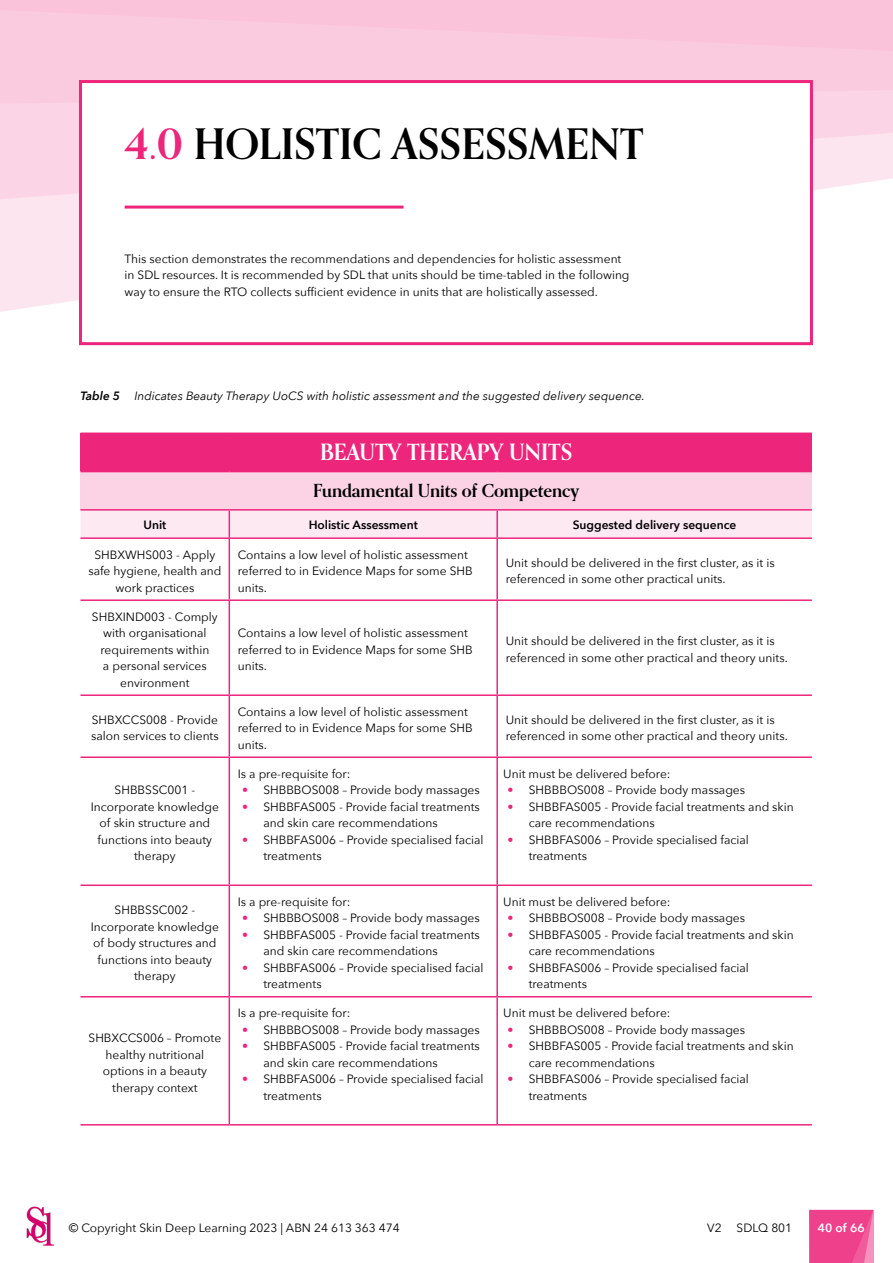
<style>
.page{position:relative;width:893px;height:1263px;background:#fff}
.page>*{position:absolute;margin:0;border:0;box-sizing:border-box;transform-origin:0 0}
.t1{font:700 42.15px "Orpheus Pro";color:#000}
.t2{font:700 22.5px "Orpheus Pro";color:#fff}
.t3{font:700 18px "Orpheus Pro";color:#000}
.t4{font:12px/16.5px "Avenir Next";color:#000}
.t5{font:italic 12px "Avenir Next";color:#000}
.t6{font:600 12px "Avenir Next";color:#000}
.t7{font:600 12px "Avenir Next";color:#fff}
.s1{color:#ed257b}
.s2{font-weight:600}
</style>
<div class="page">
<svg style="left:809px;top:1210px;width:64px;height:53px;background:#ef4890"></svg>
<div style="left:0;top:206px;width:79px;height:106px;background:#fde5ef"></div>
<svg style="left:0;top:0;width:893px;height:206px;background:#faccdf"></svg>
<div style="left:79px;top:80px;width:734px;height:265px;background:#fff;border:3px solid #ed257b"></div>
<hr style="left:125px;top:206px;width:279px;height:3px;background:#ed257b">
<div style="left:80px;top:433px;width:732px;height:39px;background:#ed257b"></div>
<div style="left:80px;top:472px;width:732px;height:38px;background:#fbd3e5"></div>
<hr style="left:80px;top:432px;width:149px;height:2px;background:#ed257b">
<hr style="left:229px;top:432px;width:268px;height:2px;background:#ed257b">
<hr style="left:497px;top:432px;width:315px;height:2px;background:#ed257b">
<hr style="left:80px;top:509px;width:149px;height:2px;background:#ed257b">
<hr style="left:229px;top:509px;width:268px;height:2px;background:#ed257b">
<div style="left:80px;top:510px;width:732px;height:27px;background:#fde9f2"></div>
<hr style="left:497px;top:509px;width:315px;height:2px;background:#ed257b">
<hr style="left:496px;top:511px;width:2px;height:26px;background:#ed257b">
<hr style="left:80px;top:537px;width:149px;height:2px;background:#ed257b">
<hr style="left:229px;top:537px;width:268px;height:2px;background:#ed257b">
<hr style="left:229px;top:539px;width:1px;height:60px;background:#ed257b">
<hr style="left:497px;top:537px;width:315px;height:2px;background:#ed257b">
<hr style="left:496px;top:539px;width:2px;height:60px;background:#ed257b">
<hr style="left:80px;top:599px;width:149px;height:2px;background:#ed257b">
<hr style="left:229px;top:599px;width:268px;height:2px;background:#ed257b">
<hr style="left:229px;top:601px;width:1px;height:93px;background:#ed257b">
<hr style="left:497px;top:599px;width:315px;height:2px;background:#ed257b">
<hr style="left:496px;top:601px;width:2px;height:93px;background:#ed257b">
<hr style="left:80px;top:694px;width:149px;height:2px;background:#ed257b">
<hr style="left:229px;top:694px;width:268px;height:2px;background:#ed257b">
<hr style="left:229px;top:696px;width:1px;height:60px;background:#ed257b">
<hr style="left:497px;top:694px;width:315px;height:2px;background:#ed257b">
<hr style="left:496px;top:696px;width:2px;height:60px;background:#ed257b">
<hr style="left:80px;top:756px;width:149px;height:2px;background:#ed257b">
<hr style="left:229px;top:756px;width:268px;height:2px;background:#ed257b">
<hr style="left:229px;top:758px;width:1px;height:126px;background:#ed257b">
<hr style="left:497px;top:756px;width:315px;height:2px;background:#ed257b">
<hr style="left:496px;top:758px;width:2px;height:126px;background:#ed257b">
<hr style="left:80px;top:884px;width:149px;height:2px;background:#ed257b">
<hr style="left:229px;top:884px;width:268px;height:2px;background:#ed257b">
<hr style="left:229px;top:886px;width:1px;height:110px;background:#ed257b">
<hr style="left:497px;top:884px;width:315px;height:2px;background:#ed257b">
<hr style="left:496px;top:886px;width:2px;height:110px;background:#ed257b">
<hr style="left:80px;top:996px;width:149px;height:1px;background:#ed257b">
<hr style="left:229px;top:996px;width:268px;height:1px;background:#ed257b">
<hr style="left:229px;top:997px;width:1px;height:127px;background:#ed257b">
<hr style="left:497px;top:996px;width:315px;height:1px;background:#ed257b">
<hr style="left:496px;top:997px;width:2px;height:127px;background:#ed257b">
<hr style="left:80px;top:1124px;width:149px;height:1px;background:#ed257b">
<hr style="left:229px;top:1124px;width:268px;height:1px;background:#ed257b">
<hr style="left:497px;top:1124px;width:315px;height:1px;background:#ed257b">
<img style="left:26px;top:1206px;width:28px;height:40px">
<p class="t1" style="left:125px;top:118px;width:521px"><span class="s1">4.0</span> HOLISTIC ASSESSMENT</p>
<p class="t4" style="left:125px;top:250px;width:506px">This section demonstrates the recommendations and dependencies for holistic assessment in SDL resources. It is recommended by SDL that units should be time-tabled in the following way to ensure the RTO collects sufficient evidence in units that are holistically assessed.</p>
<p class="t5" style="left:80px;top:385px;width:566px"><span class="s2">Table 5</span> Indicates Beauty Therapy UoCS with holistic assessment and the suggested delivery sequence.</p>
<p class="t2" style="left:320px;top:438px;width:254px">BEAUTY THERAPY UNITS</p>
<p class="t3" style="left:313px;top:479px;width:268px">Fundamental Units of Competency</p>
<p class="t6" style="left:143px;top:515px;width:24px">Unit</p>
<p class="t6" style="left:309px;top:515px;width:111px">Holistic Assessment</p>
<p class="t6" style="left:573px;top:515px;width:165px">Suggested delivery sequence</p>
<p class="t4" style="left:88px;top:546px;width:135px;text-align:center">SHBXWHS003 - Apply safe hygiene, health and work practices</p>
<p class="t4" style="left:238px;top:546px;width:236px">Contains a low level of holistic assessment referred to in Evidence Maps for some SHB units.</p>
<p class="t4" style="left:506px;top:554px;width:270px">Unit should be delivered in the first cluster, as it is referenced in some other practical units.</p>
<p class="t4" style="left:92px;top:608px;width:127px;text-align:center">SHBXIND003 - Comply with organisational requirements within<br>a personal services environment</p>
<p class="t4" style="left:238px;top:624px;width:236px">Contains a low level of holistic assessment referred to in Evidence Maps for some SHB units.</p>
<p class="t4" style="left:506px;top:632px;width:284px">Unit should be delivered in the first cluster, as it is referenced in some other practical and theory units.</p>
<p class="t4" style="left:91px;top:711px;width:129px">SHBXCCS008 - Provide salon services to clients</p>
<p class="t4" style="left:238px;top:703px;width:236px">Contains a low level of holistic assessment referred to in Evidence Maps for some SHB units.</p>
<p class="t4" style="left:506px;top:711px;width:284px">Unit should be delivered in the first cluster, as it is referenced in some other practical and theory units.</p>
<p class="t4" style="left:91px;top:781px;width:130px;text-align:center">SHBBSSC001 -<br>Incorporate knowledge of skin structure and functions into beauty therapy</p>
<p class="t4" style="left:238px;top:765px;width:114px">Is a pre-requisite for:</p>
<p class="t4" style="left:242px;top:781px;width:239px"><span class="s1">•</span> SHBBBOS008 – Provide body massages</p>
<p class="t4" style="left:263px;top:798px;width:218px;text-indent:-21px"><span class="s1">•</span> SHBBFAS005 - Provide facial treatments and skin care recommendations</p>
<p class="t4" style="left:263px;top:831px;width:222px;text-indent:-21px"><span class="s1">•</span> SHBBFAS006 – Provide specialised facial treatments</p>
<p class="t4" style="left:503px;top:765px;width:169px">Unit must be delivered before:</p>
<p class="t4" style="left:507px;top:781px;width:239px"><span class="s1">•</span> SHBBBOS008 – Provide body massages</p>
<p class="t4" style="left:529px;top:798px;width:266px;text-indent:-21px"><span class="s1">•</span> SHBBFAS005 - Provide facial treatments and skin care recommendations</p>
<p class="t4" style="left:529px;top:831px;width:222px;text-indent:-21px"><span class="s1">•</span> SHBBFAS006 – Provide specialised facial treatments</p>
<p class="t4" style="left:91px;top:901px;width:130px;text-align:center">SHBBSSC002 -<br>Incorporate knowledge of body structures and functions into beauty therapy</p>
<p class="t4" style="left:89px;top:1029px;width:134px;text-align:center">SHBXCCS006 – Promote healthy nutritional options in a beauty therapy context</p>
<p class="t4" style="left:238px;top:893px;width:114px">Is a pre-requisite for:</p>
<p class="t4" style="left:242px;top:909px;width:239px"><span class="s1">•</span> SHBBBOS008 – Provide body massages</p>
<p class="t4" style="left:263px;top:926px;width:218px;text-indent:-21px"><span class="s1">•</span> SHBBFAS005 - Provide facial treatments and skin care recommendations</p>
<p class="t4" style="left:263px;top:959px;width:222px;text-indent:-21px"><span class="s1">•</span> SHBBFAS006 – Provide specialised facial treatments</p>
<p class="t4" style="left:238px;top:1004px;width:114px">Is a pre-requisite for:</p>
<p class="t4" style="left:242px;top:1021px;width:239px"><span class="s1">•</span> SHBBBOS008 – Provide body massages</p>
<p class="t4" style="left:263px;top:1037px;width:218px;text-indent:-21px"><span class="s1">•</span> SHBBFAS005 - Provide facial treatments and skin care recommendations</p>
<p class="t4" style="left:263px;top:1070px;width:222px;text-indent:-21px"><span class="s1">•</span> SHBBFAS006 – Provide specialised facial treatments</p>
<p class="t4" style="left:503px;top:893px;width:169px">Unit must be delivered before:</p>
<p class="t4" style="left:507px;top:909px;width:239px"><span class="s1">•</span> SHBBBOS008 – Provide body massages</p>
<p class="t4" style="left:529px;top:926px;width:266px;text-indent:-21px"><span class="s1">•</span> SHBBFAS005 - Provide facial treatments and skin care recommendations</p>
<p class="t4" style="left:529px;top:959px;width:222px;text-indent:-21px"><span class="s1">•</span> SHBBFAS006 – Provide specialised facial treatments</p>
<p class="t4" style="left:503px;top:1004px;width:169px">Unit must be delivered before:</p>
<p class="t4" style="left:507px;top:1021px;width:239px"><span class="s1">•</span> SHBBBOS008 – Provide body massages</p>
<p class="t4" style="left:529px;top:1037px;width:266px;text-indent:-21px"><span class="s1">•</span> SHBBFAS005 - Provide facial treatments and skin care recommendations</p>
<p class="t4" style="left:529px;top:1070px;width:222px;text-indent:-21px"><span class="s1">•</span> SHBBFAS006 – Provide specialised facial treatments</p>
<p class="t4" style="left:69px;top:1219px;width:332px">© Copyright Skin Deep Learning 2023 | ABN 24 613 363 474</p>
<p class="t4" style="left:707px;top:1219px;width:87px">V2 SDLQ 801</p>
<p class="t7" style="left:818px;top:1217px;width:48px">40 of 66</p>
</div>
